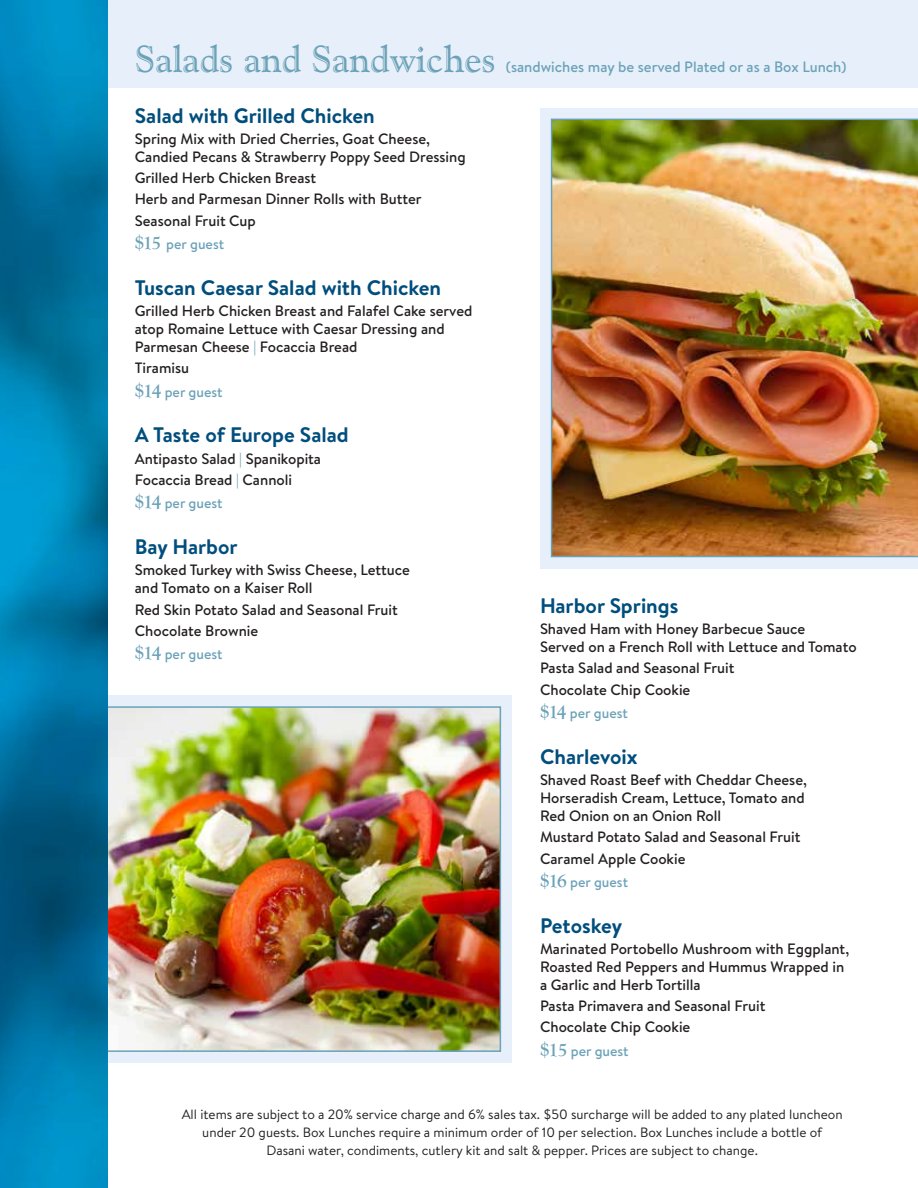
<style>
.page{position:relative;width:918px;height:1188px;background:#fff}
.page>*{position:absolute;margin:0;border:0;box-sizing:border-box;transform-origin:0 0}
.t1{font:37.5px "Goudy Handtooled BT";color:#6ba2b8}
.t2{font:700 21px "Brandon Text";color:#004e7d}
.t3{font:500 15px/18px "Brandon Text";color:#231f20}
.t4{font:500 15px "Brandon Text";color:#6ba2b8}
.t5{font:500 14.25px "Brandon Text";color:#6ba2b8}
.t6{font:13.5px/18px "Brandon Text";color:#231f20;text-align:center}
.s1{font-family:"Goudy Old Style T";font-weight:700;font-size:19.5px}
.s2{color:#6ba2b8}
</style>
<div class="page">
<div style="left:100px;top:696px;width:412px;height:367px;background:#e7f0fa"></div>
<img style="left:108px;top:709px;width:390px;height:340px">
<div style="left:98px;top:706px;width:403px;height:346px;border:2px solid #6ba2b8"></div>
<div style="left:92px;top:0;width:826px;height:88px;background:#e7f0fa"></div>
<div style="left:540px;top:108px;width:378px;height:460px;background:#e7f0fa"></div>
<img style="left:551px;top:119px;width:367px;height:438px">
<img style="left:0;top:0;width:108px;height:1188px">
<h1 class="t1" style="left:135px;top:36px;width:362px">Salads and Sandwiches</h1>
<p class="t4" style="left:506px;top:56px;width:342px">(sandwiches may be served Plated or as a Box Lunch)</p>
<h2 class="t2" style="left:135px;top:101px;width:242px">Salad with Grilled Chicken</h2>
<p class="t3" style="left:135px;top:129px;width:332px">Spring Mix with Dried Cherries, Goat Cheese,<br>Candied Pecans &amp; Strawberry Poppy Seed Dressing</p>
<p class="t3" style="left:135px;top:167px;width:289px;line-height:21.3px">Grilled Herb Chicken Breast<br>Herb and Parmesan Dinner Rolls with Butter<br>Seasonal Fruit Cup</p>
<p class="t5" style="left:135px;top:234px;width:91px"><span class="s1">$15</span> per guest</p>
<h2 class="t2" style="left:135px;top:273px;width:308px">Tuscan Caesar Salad with Chicken</h2>
<p class="t3" style="left:135px;top:302px;width:339px">Grilled Herb Chicken Breast and Falafel Cake served atop Romaine Lettuce with Caesar Dressing and<br>Parmesan Cheese <span class="s2">|</span> Focaccia Bread</p>
<p class="t3" style="left:135px;top:359px;width:56px">Tiramisu</p>
<p class="t5" style="left:135px;top:382px;width:89px"><span class="s1">$14</span> per guest</p>
<h2 class="t2" style="left:135px;top:421px;width:216px">A Taste of Europe Salad</h2>
<p class="t3" style="left:135px;top:448px;width:188px;line-height:21.3px">Antipasto Salad <span class="s2">|</span> Spanikopita<br>Focaccia Bread <span class="s2">|</span> Cannoli</p>
<p class="t5" style="left:135px;top:494px;width:89px"><span class="s1">$14</span> per guest</p>
<h2 class="t2" style="left:135px;top:532px;width:104px">Bay Harbor</h2>
<p class="t3" style="left:135px;top:561px;width:277px">Smoked Turkey with Swiss Cheese, Lettuce and Tomato on a Kaiser Roll</p>
<p class="t3" style="left:135px;top:598px;width:265px;line-height:21.3px">Red Skin Potato Salad and Seasonal Fruit<br>Chocolate Brownie</p>
<p class="t5" style="left:135px;top:644px;width:89px"><span class="s1">$14</span> per guest</p>
<h2 class="t2" style="left:540px;top:591px;width:140px">Harbor Springs</h2>
<p class="t3" style="left:540px;top:620px;width:318px">Shaved Ham with Honey Barbecue Sauce<br>Served on a French Roll with Lettuce and Tomato</p>
<p class="t3" style="left:540px;top:657px;width:196px;line-height:21.3px">Pasta Salad and Seasonal Fruit<br>Chocolate Chip Cookie</p>
<p class="t5" style="left:540px;top:703px;width:89px"><span class="s1">$14</span> per guest</p>
<h2 class="t2" style="left:540px;top:742px;width:99px">Charlevoix</h2>
<p class="t3" style="left:540px;top:771px;width:268px">Shaved Roast Beef with Cheddar Cheese,<br>Horseradish Cream, Lettuce, Tomato and<br>Red Onion on an Onion Roll</p>
<p class="t3" style="left:540px;top:826px;width:262px;line-height:21.3px">Mustard Potato Salad and Seasonal Fruit<br>Caramel Apple Cookie</p>
<p class="t5" style="left:540px;top:872px;width:90px"><span class="s1">$16</span> per guest</p>
<h2 class="t2" style="left:540px;top:911px;width:84px">Petoskey</h2>
<p class="t3" style="left:540px;top:939px;width:311px">Marinated Portobello Mushroom with Eggplant,<br>Roasted Red Peppers and Hummus Wrapped in a Garlic and Herb Tortilla</p>
<p class="t3" style="left:540px;top:995px;width:227px;line-height:21.3px">Pasta Primavera and Seasonal Fruit<br>Chocolate Chip Cookie</p>
<p class="t5" style="left:540px;top:1041px;width:90px"><span class="s1">$15</span> per guest</p>
<p class="t6" style="left:182px;top:1104px;width:663px">All items are subject to a 20% service charge and 6% sales tax. $50 surcharge will be added to any plated luncheon under 20 guests. Box Lunches require a minimum order of 10 per selection. Box Lunches include a bottle of<br>Dasani water, condiments, cutlery kit and salt &amp; pepper. Prices are subject to change.</p>
</div>
